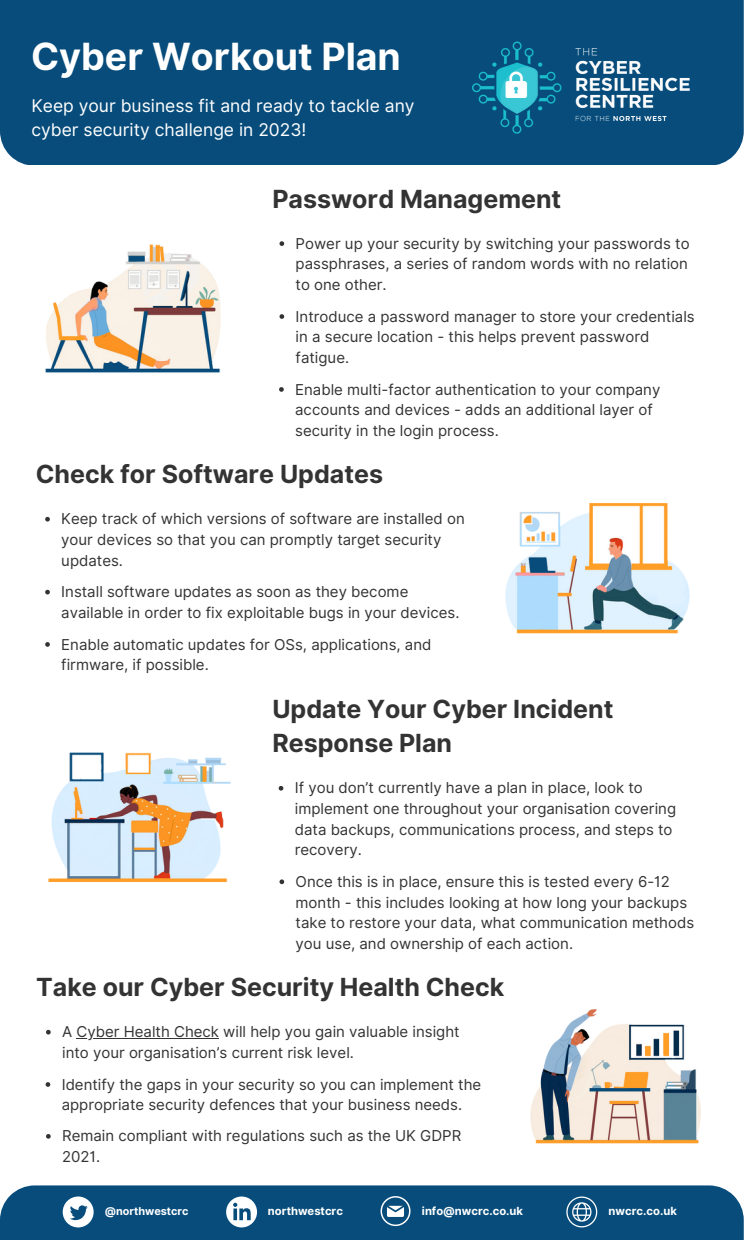
<style>
.page{position:relative;width:744px;height:1241px;background:#fff}
.page>*{position:absolute;margin:0;border:0;box-sizing:border-box;transform-origin:0 0}
.t1{font:700 37.5px "Inter";color:#fff}
.t2{font:700 25px/34.6px "Inter";color:#333}
.t3{font:17.5px/24.4px "Inter";color:#fff}
.t4{font:15px/20.6px "Inter";color:#333}
.t5{font:700 11.25px "Inter";color:#fff}
.t6{font:700 10.88px "Inter";color:#fff}
</style>
<div class="page">
<div style="left:0;top:0;width:743px;height:165px;background:#074c7b"></div>
<div style="left:0;top:1185px;width:743px;height:54px;background:#074c7b"></div>
<img style="left:468px;top:33px;width:231px;height:110px">
<svg style="left:380px;top:1196px;width:30px;height:29px"></svg>
<svg style="left:566px;top:1196px;width:31px;height:31px"></svg>
<svg style="left:63px;top:1196px;width:31px;height:31px"></svg>
<svg style="left:226px;top:1196px;width:31px;height:31px"></svg>
<img style="left:45px;top:244px;width:176px;height:129px">
<img style="left:48px;top:752px;width:183px;height:130px">
<img style="left:530px;top:1009px;width:171px;height:135px">
<img style="left:505px;top:503px;width:185px;height:131px">
<svg style="left:279px;top:241px;width:5px;height:5px"></svg>
<svg style="left:279px;top:314px;width:5px;height:5px"></svg>
<svg style="left:279px;top:387px;width:5px;height:5px"></svg>
<svg style="left:45px;top:517px;width:5px;height:4px"></svg>
<svg style="left:45px;top:589px;width:5px;height:5px"></svg>
<svg style="left:45px;top:642px;width:5px;height:4px"></svg>
<svg style="left:279px;top:786px;width:4px;height:4px"></svg>
<svg style="left:279px;top:879px;width:5px;height:5px"></svg>
<svg style="left:46px;top:1029px;width:5px;height:5px"></svg>
<hr style="left:76px;top:1038px;width:143px;height:1px;background:#333">
<svg style="left:46px;top:1082px;width:4px;height:4px"></svg>
<svg style="left:46px;top:1134px;width:5px;height:4px"></svg>
<h1 class="t1" style="left:31px;top:33px;width:371px">Cyber Workout Plan</h1>
<p class="t3" style="left:31px;top:93px;width:385px">Keep your business fit and ready to tackle any cyber security challenge in 2023!</p>
<h2 class="t2" style="left:272px;top:181px;width:290px">Password Management</h2>
<p class="t4" style="left:296px;top:233px;width:395px;text-align:justify">Power up your security by switching your passwords to passphrases, a series of random words with no relation to one other.</p>
<p class="t4" style="left:296px;top:306px;width:400px">Introduce a password manager to store your credentials in a secure location - this helps prevent password fatigue.</p>
<p class="t4" style="left:295px;top:379px;width:367px">Enable multi-factor authentication to your company accounts and devices - adds an additional layer of security in the login process.</p>
<h2 class="t2" style="left:36px;top:457px;width:349px">Check for Software Updates</h2>
<p class="t4" style="left:61px;top:508px;width:405px">Keep track of which versions of software are installed on your devices so that you can promptly target security updates.</p>
<p class="t4" style="left:61px;top:581px;width:400px">Install software updates as soon as they become available in order to fix exploitable bugs in your devices.</p>
<p class="t4" style="left:61px;top:633px;width:372px">Enable automatic updates for OSs, applications, and firmware, if possible.</p>
<h2 class="t2" style="left:272px;top:691px;width:342px">Update Your Cyber Incident<br>Response Plan</h2>
<p class="t4" style="left:295px;top:777px;width:383px">If you don’t currently have a plan in place, look to implement one throughout your organisation covering data backups, communications process, and steps to recovery.</p>
<p class="t4" style="left:296px;top:871px;width:400px">Once this is in place, ensure this is tested every 6-12 month - this includes looking at how long your backups take to restore your data, what communication methods you use, and ownership of each action.</p>
<h2 class="t2" style="left:36px;top:969px;width:469px">Take our Cyber Security Health Check</h2>
<p class="t4" style="left:62px;top:1021px;width:399px">A Cyber Health Check will help you gain valuable insight into your organisation’s current risk level.</p>
<p class="t4" style="left:62px;top:1073px;width:421px">Identify the gaps in your security so you can implement the appropriate security defences that your business needs.</p>
<p class="t4" style="left:62px;top:1125px;width:400px">Remain compliant with regulations such as the UK GDPR<br>2021.</p>
<p class="t6" style="left:105px;top:1204px;width:85px">@northwestcrc</p>
<p class="t5" style="left:268px;top:1203px;width:77px">northwestcrc</p>
<p class="t5" style="left:422px;top:1204px;width:103px">info@nwcrc.co.uk</p>
<p class="t5" style="left:608px;top:1203px;width:70px">nwcrc.co.uk</p>
</div>
